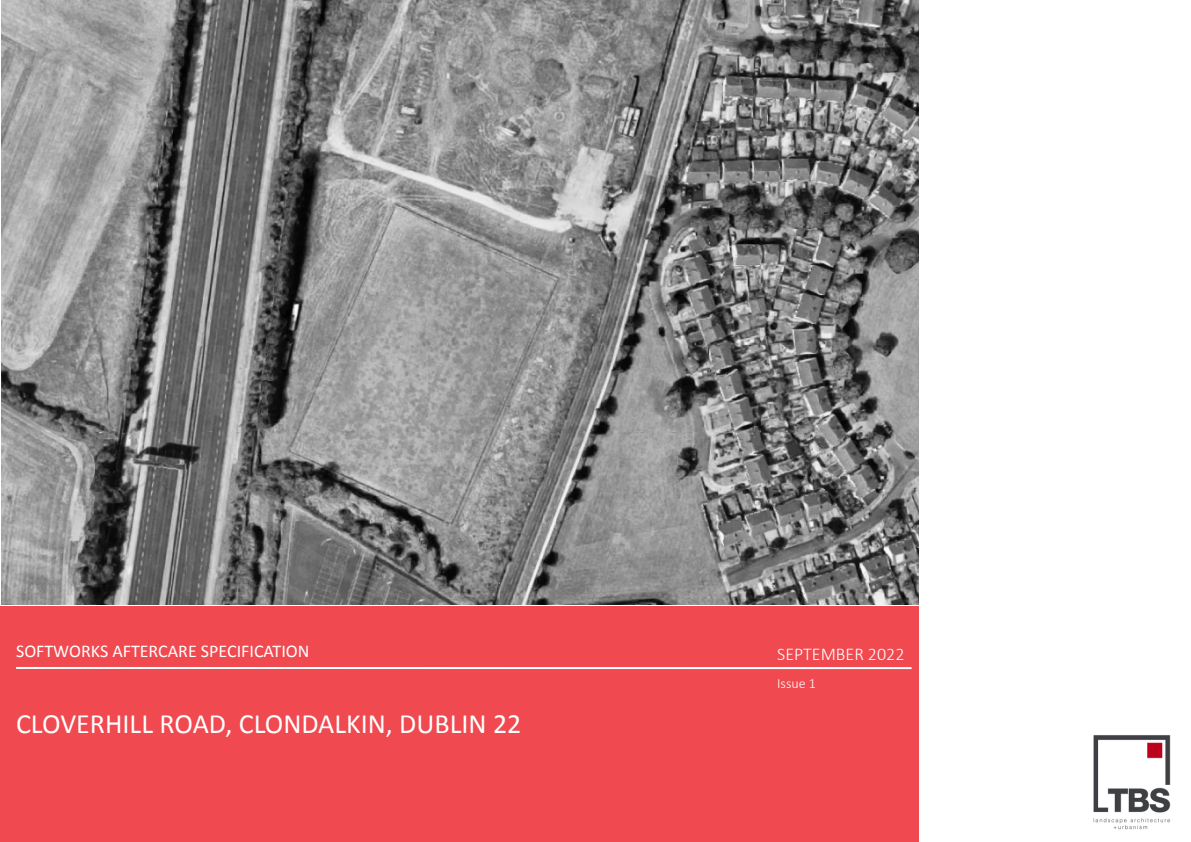
<style>
.page{position:relative;width:1191px;height:842px;background:#fff}
.page>*{position:absolute;margin:0;border:0;box-sizing:border-box;transform-origin:0 0}
.t1{font:28px "Calibri";color:#fff}
.t2{font:18px "Calibri";color:#fff}
.t3{font:300 18px "Calibri";color:#fff}
.t4{font:300 14px "Calibri";color:#fff}
</style>
<div class="page">
<div style="left:0;top:606px;width:918px;height:236px;background:#f04950"></div>
<img style="left:1px;top:0;width:917px;height:604px">
<img style="left:1093px;top:735px;width:78px;height:95px">
<hr style="left:16px;top:667px;width:895px;height:2px;background:#fff">
<p class="t2" style="left:16px;top:639px;width:295px">SOFTWORKS AFTERCARE SPECIFICATION</p>
<p class="t3" style="left:777px;top:643px;width:129px">SEPTEMBER 2022</p>
<p class="t4" style="left:777px;top:675px;width:40px">Issue 1</p>
<p class="t1" style="left:16px;top:706px;width:507px">CLOVERHILL ROAD, CLONDALKIN, DUBLIN 22</p>
</div>
